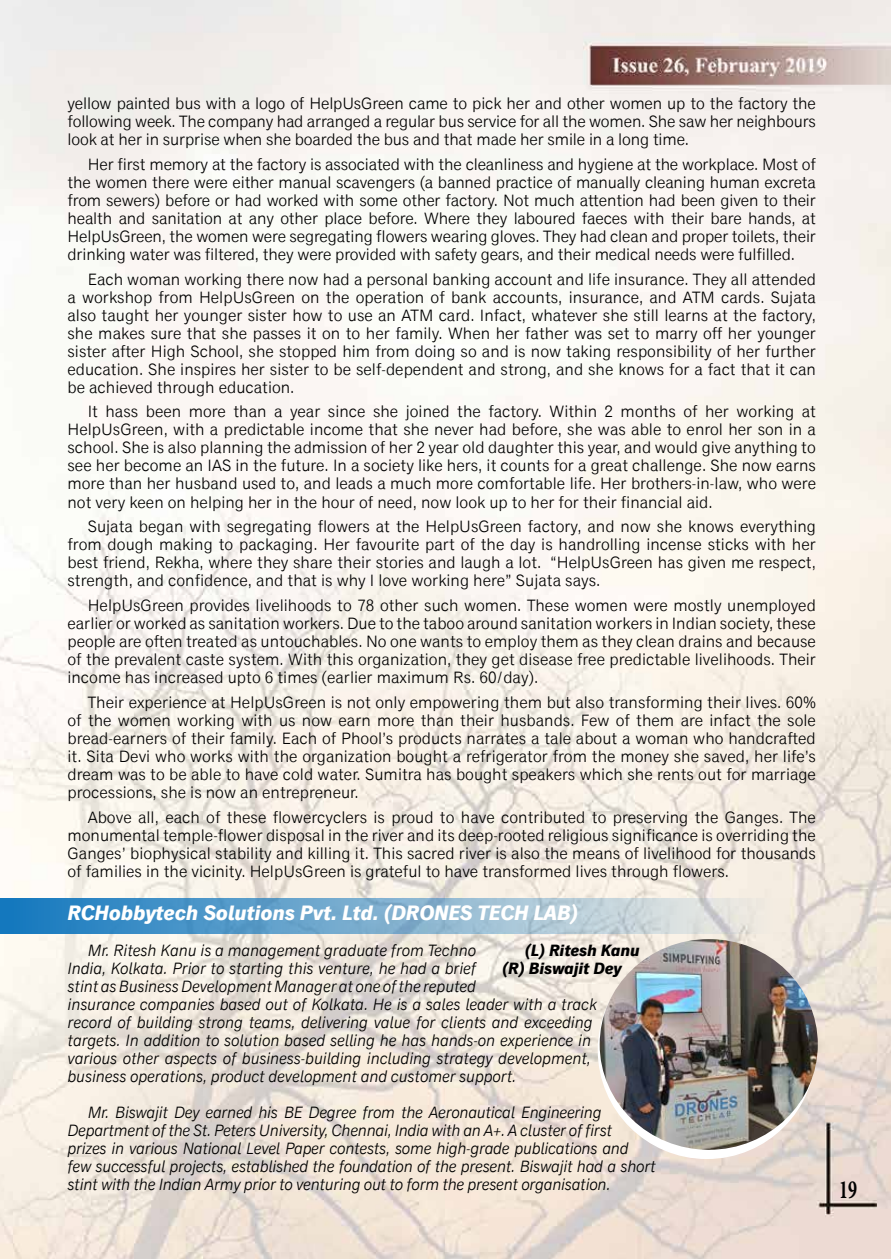
<style>
.page{position:relative;width:891px;height:1259px;background:#fff}
.page>*{position:absolute;margin:0;border:0;box-sizing:border-box;transform-origin:0 0}
.t1{font:700 26.25px "Minion Pro";color:#000;scale:.68 1}
.t2{font:italic 700 21px "Classic Grotesque Pro";color:#fff}
.t3{font:16.5px/18px "Classic Grotesque Pro";color:#000;text-align:justify}
.t4{font:italic 16.5px/18px "Classic Grotesque Pro";color:#000}
.t5{font:italic 700 16.5px/18px "Classic Grotesque Pro";color:#000}
</style>
<div class="page">
<img style="left:0;top:0;width:891px;height:1258px">
<svg style="left:0;top:897px;width:817px;height:36px;background:#8ab4d0"></svg>
<img style="left:600px;top:938px;width:218px;height:211px">
<p class="t3" style="left:68px;top:94px;width:750px">yellow painted bus with a logo of HelpUsGreen came to pick her and other women up to the factory the following week. The company had arranged a regular bus service for all the women. She saw her neighbours look at her in surprise when she boarded the bus and that made her smile in a long time.</p>
<p class="t3" style="left:68px;top:155px;width:750px;text-indent:20px">Her first memory at the factory is associated with the cleanliness and hygiene at the workplace. Most of the women there were either manual scavengers (a banned practice of manually cleaning human excreta from sewers) before or had worked with some other factory. Not much attention had been given to their health and sanitation at any other place before. Where they laboured faeces with their bare hands, at HelpUsGreen, the women were segregating flowers wearing gloves. They had clean and proper toilets, their drinking water was filtered, they were provided with safety gears, and their medical needs were fulfilled.</p>
<p class="t3" style="left:68px;top:270px;width:750px;text-indent:20px">Each woman working there now had a personal banking account and life insurance. They all attended a workshop from HelpUsGreen on the operation of bank accounts, insurance, and ATM cards. Sujata also taught her younger sister how to use an ATM card. Infact, whatever she still learns at the factory, she makes sure that she passes it on to her family. When her father was set to marry off her younger sister after High School, she stopped him from doing so and is now taking responsibility of her further education. She inspires her sister to be self-dependent and strong, and she knows for a fact that it can be achieved through education.</p>
<p class="t3" style="left:68px;top:403px;width:750px;text-indent:20px">It hass been more than a year since she joined the factory. Within 2 months of her working at HelpUsGreen, with a predictable income that she never had before, she was able to enrol her son in a school. She is also planning the admission of her 2 year old daughter this year, and would give anything to see her become an IAS in the future. In a society like hers, it counts for a great challenge. She now earns more than her husband used to, and leads a much more comfortable life. Her brothers-in-law, who were not very keen on helping her in the hour of need, now look up to her for their financial aid.</p>
<p class="t3" style="left:68px;top:517px;width:750px;text-indent:20px">Sujata began with segregating flowers at the HelpUsGreen factory, and now she knows everything from dough making to packaging. Her favourite part of the day is handrolling incense sticks with her best friend, Rekha, where they share their stories and laugh a lot. “HelpUsGreen has given me respect, strength, and confidence, and that is why I love working here” Sujata says.</p>
<p class="t3" style="left:68px;top:596px;width:750px;text-indent:20px">HelpUsGreen provides livelihoods to 78 other such women. These women were mostly unemployed earlier or worked as sanitation workers. Due to the taboo around sanitation workers in Indian society, these people are often treated as untouchables. No one wants to employ them as they clean drains and because of the prevalent caste system. With this organization, they get disease free predictable livelihoods. Their income has increased upto 6 times (earlier maximum Rs. 60/day).</p>
<p class="t3" style="left:68px;top:693px;width:750px;text-indent:20px">Their experience at HelpUsGreen is not only empowering them but also transforming their lives. 60% of the women working with us now earn more than their husbands. Few of them are infact the sole bread-earners of their family. Each of Phool’s products narrates a tale about a woman who handcrafted it. Sita Devi who works with the organization bought a refrigerator from the money she saved, her life’s dream was to be able to have cold water. Sumitra has bought speakers which she rents out for marriage processions, she is now an entrepreneur.</p>
<p class="t3" style="left:68px;top:808px;width:750px;text-indent:20px">Above all, each of these flowercyclers is proud to have contributed to preserving the Ganges. The monumental temple-flower disposal in the river and its deep-rooted religious significance is overriding the Ganges’ biophysical stability and killing it. This sacred river is also the means of livelihood for thousands of families in the vicinity. HelpUsGreen is grateful to have transformed lives through flowers.</p>
<p class="t2" style="left:68px;top:899px;width:512px">RCHobbytech Solutions Pvt. Ltd. (DRONES TECH LAB)</p>
<p class="t4" style="left:68px;top:941px;width:531px;text-indent:20px">Mr. Ritesh Kanu is a management graduate from Techno<br>India, Kolkata. Prior to starting this venture, he had a brief<br>stint as Business Development Manager at one of the reputed<br>insurance companies based out of Kolkata. He is a sales leader with a track record of building strong teams, delivering value for clients and exceeding targets. In addition to solution based selling he has hands-on experience in various other aspects of business-building including strategy development, business operations, product development and customer support.</p>
<p class="t4" style="left:68px;top:1103px;width:590px;text-indent:20px">Mr. Biswajit Dey earned his BE Degree from the Aeronautical Engineering Department of the St. Peters University, Chennai, India with an A+. A cluster of first<br>prizes in various National Level Paper contests, some high-grade publications and few successful projects, established the foundation of the present. Biswajit had a short stint with the Indian Army prior to venturing out to form the present organisation.</p>
<p class="t5" style="left:502px;top:941px;width:139px;text-indent:23px">(L) Ritesh Kanu (R) Biswajit Dey</p>
<h1 class="t1" style="left:839px;top:1170px;width:28px">19</h1>
</div>
